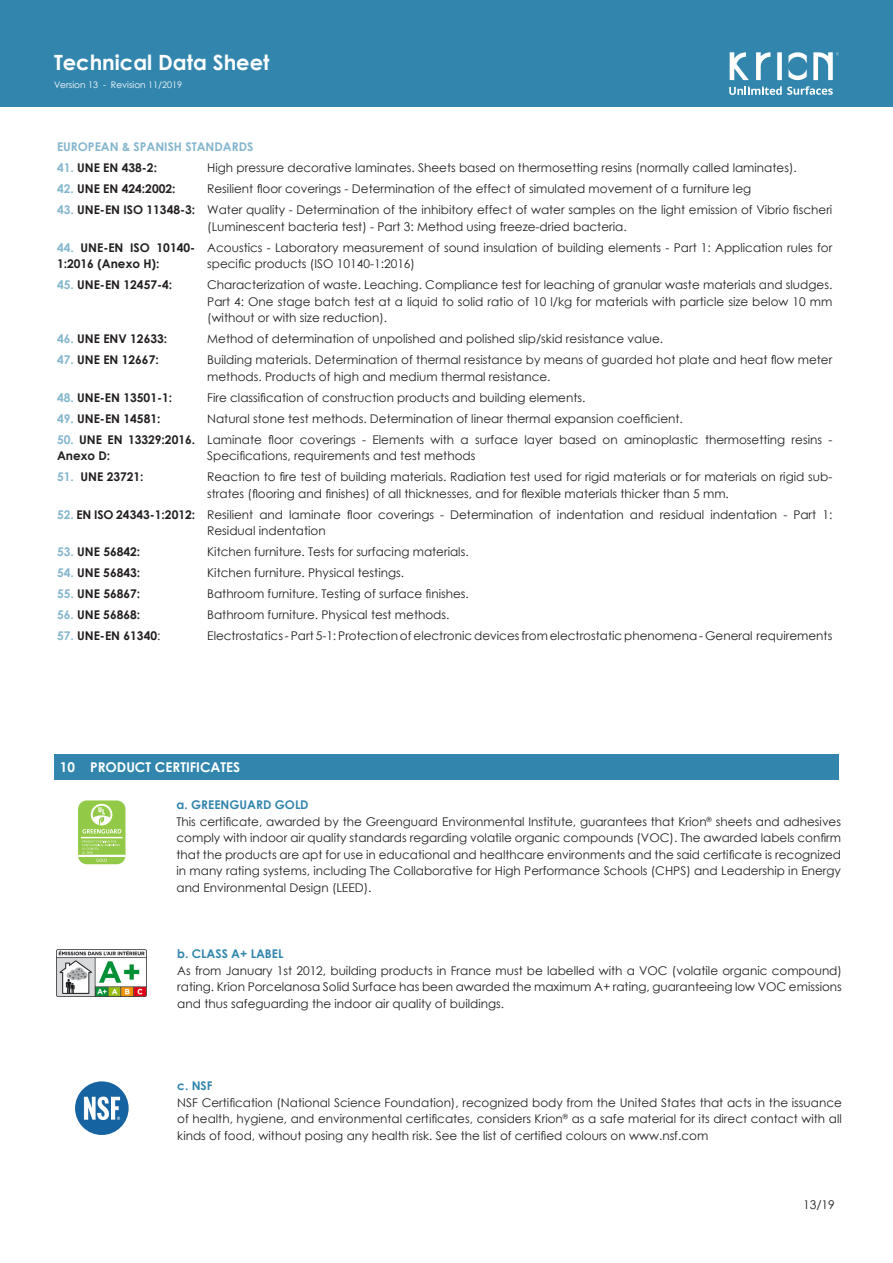
<style>
.page{position:relative;width:893px;height:1263px;background:#fff}
.page>*{position:absolute;margin:0;border:0;box-sizing:border-box;transform-origin:0 0}
.t1{font:700 21px "Century Gothic";color:#fff}
.Subtitulos_Blancos{font:700 13.5px "Century Gothic";color:#fff}
.Texto{font:12px/16.5px "Century Gothic";color:#231f20}
.Texto-2{font:700 12px/16.5px "Century Gothic";color:#231f20}
.Texto-3{font:700 12px "Century Gothic";color:#3286ae}
.Texto-4{font:700 12px "Century Gothic";color:#84b6ce}
.t2{font:9px "Century Gothic";color:#fff}
.s1{color:#84b6ce}
.s2{font-weight:400}
</style>
<div class="page">
<div style="left:0;top:0;width:893px;height:106px;background:#3286ae"></div>
<svg style="left:788px;top:52px;width:19px;height:28px"></svg>
<svg style="left:777px;top:52px;width:5px;height:28px"></svg>
<svg style="left:756px;top:52px;width:14px;height:28px"></svg>
<svg style="left:730px;top:52px;width:19px;height:28px"></svg>
<svg style="left:813px;top:52px;width:26px;height:28px"></svg>
<svg style="left:729px;top:86px;width:104px;height:9px"></svg>
<svg style="left:78px;top:800px;width:47px;height:64px"></svg>
<hr style="left:78px;top:855px;width:48px;height:2px;background:#fff">
<svg style="left:82px;top:840px;width:38px;height:22px"></svg>
<hr style="left:81px;top:837px;width:42px;height:1px;background:#fff">
<svg style="left:82px;top:804px;width:39px;height:29px"></svg>
<img style="left:57px;top:949px;width:90px;height:47px">
<div style="left:75px;top:1081px;width:54px;height:54px;background:#1663a2;border-radius:50%"></div>
<svg style="left:84px;top:1096px;width:37px;height:24px"></svg>
<div style="left:54px;top:754px;width:27px;height:26px;background:#3286ae"></div>
<div style="left:82px;top:754px;width:757px;height:26px;background:#3286ae"></div>
<h1 class="t1" style="left:54px;top:46px;width:217px">Technical Data Sheet</h1>
<p class="t2" style="left:54px;top:78px;width:130px">Version 13 - Revision 11/2019</p>
<p class="Texto-4" style="left:57px;top:138px;width:198px">EUROPEAN &amp; SPANISH STANDARDS</p>
<p class="Texto-2" style="left:57px;top:159px;width:102px"><span class="s1">41.</span> UNE EN 438-2:</p>
<p class="Texto" style="left:207px;top:159px;width:591px">High pressure decorative laminates. Sheets based on thermosetting resins (normally called laminates).</p>
<p class="Texto-2" style="left:57px;top:180px;width:120px"><span class="s1">42.</span> UNE EN 424:2002:</p>
<p class="Texto" style="left:207px;top:180px;width:545px">Resilient floor coverings - Determination of the effect of simulated movement of a furniture leg</p>
<p class="Texto-2" style="left:57px;top:201px;width:140px"><span class="s1">43.</span> UNE-EN ISO 11348-3:</p>
<p class="Texto" style="left:207px;top:201px;width:627px">Water quality - Determination of the inhibitory effect of water samples on the light emission of Vibrio fischeri (Luminescent bacteria test) - Part 3: Method using freeze-dried bacteria.</p>
<p class="Texto-2" style="left:57px;top:238px;width:140px"><span class="s1">44.</span> UNE-EN ISO 10140-<br>1:2016 (Anexo H):</p>
<p class="Texto" style="left:207px;top:239px;width:627px">Acoustics - Laboratory measurement of sound insulation of building elements - Part 1: Application rules for specific products (ISO 10140-1:2016)</p>
<p class="Texto-2" style="left:57px;top:276px;width:117px"><span class="s1">45.</span> UNE-EN 12457-4:</p>
<p class="Texto" style="left:207px;top:276px;width:627px;text-align:justify">Characterization of waste. Leaching. Compliance test for leaching of granular waste materials and sludges.<br>Part 4: One stage batch test at a liquid to solid ratio of 10 l/kg for materials with particle size below 10 mm (without or with size reduction).</p>
<p class="Texto-2" style="left:57px;top:330px;width:112px"><span class="s1">46.</span> UNE ENV 12633:</p>
<p class="Texto" style="left:207px;top:330px;width:457px">Method of determination of unpolished and polished slip/skid resistance value.</p>
<p class="Texto-2" style="left:57px;top:351px;width:103px"><span class="s1">47.</span> UNE EN 12667:</p>
<p class="Texto" style="left:207px;top:351px;width:627px">Building materials. Determination of thermal resistance by means of guarded hot plate and heat flow meter methods. Products of high and medium thermal resistance.</p>
<p class="Texto-2" style="left:57px;top:388px;width:117px"><span class="s1">48.</span> UNE-EN 13501-1:</p>
<p class="Texto" style="left:207px;top:389px;width:380px">Fire classification of construction products and building elements.</p>
<p class="Texto-2" style="left:57px;top:409px;width:105px"><span class="s1">49.</span> UNE-EN 14581:</p>
<p class="Texto" style="left:207px;top:410px;width:477px">Natural stone test methods. Determination of linear thermal expansion coefficient.</p>
<p class="Texto-2" style="left:57px;top:430px;width:140px"><span class="s1">50.</span> UNE EN 13329:2016.<br>Anexo D:</p>
<p class="Texto" style="left:207px;top:431px;width:627px">Laminate floor coverings - Elements with a surface layer based on aminoplastic thermosetting resins -<br>Specifications, requirements and test methods</p>
<p class="Texto-2" style="left:57px;top:468px;width:88px"><span class="s1">51.</span> UNE 23721:</p>
<p class="Texto" style="left:207px;top:468px;width:627px">Reaction to fire test of building materials. Radiation test used for rigid materials or for materials on rigid sub&shy;strates (flooring and finishes) of all thicknesses, and for flexible materials thicker than 5 mm.</p>
<p class="Texto-2" style="left:57px;top:505px;width:140px"><span class="s1">52.</span> EN ISO 24343-1:2012:</p>
<p class="Texto" style="left:207px;top:506px;width:627px">Resilient and laminate floor coverings - Determination of indentation and residual indentation - Part 1:<br>Residual indentation</p>
<p class="Texto-2" style="left:57px;top:543px;width:85px"><span class="s1">53.</span> UNE 56842:</p>
<p class="Texto" style="left:207px;top:543px;width:263px">Kitchen furniture. Tests for surfacing materials.</p>
<p class="Texto-2" style="left:57px;top:564px;width:85px"><span class="s1">54.</span> UNE 56843:</p>
<p class="Texto" style="left:207px;top:564px;width:198px">Kitchen furniture. Physical testings.</p>
<p class="Texto-2" style="left:57px;top:585px;width:85px"><span class="s1">55.</span> UNE 56867:</p>
<p class="Texto" style="left:207px;top:585px;width:263px">Bathroom furniture. Testing of surface finishes.</p>
<p class="Texto-2" style="left:57px;top:606px;width:85px"><span class="s1">56.</span> UNE 56868:</p>
<p class="Texto" style="left:207px;top:606px;width:244px">Bathroom furniture. Physical test methods.</p>
<p class="Texto-2" style="left:57px;top:627px;width:105px"><span class="s1">57.</span> UNE-EN 61340<span class="s2">:</span></p>
<p class="Texto" style="left:207px;top:627px;width:627px">Electrostatics - Part 5-1: Protection of electronic devices from electrostatic phenomena - General requirements</p>
<p class="Subtitulos_Blancos" style="left:60px;top:757px;width:17px">10</p>
<p class="Subtitulos_Blancos" style="left:90px;top:757px;width:152px">PRODUCT CERTIFICATES</p>
<p class="Texto-3" style="left:176px;top:796px;width:134px">a. GREENGUARD GOLD</p>
<p class="Texto" style="left:176px;top:813px;width:666px;text-align:justify">This certificate, awarded by the Greenguard Environmental Institute, guarantees that Krion<sup>®</sup> sheets and adhesives comply with indoor air quality standards regarding volatile organic compounds (VOC). The awarded labels confirm that the products are apt for use in educational and healthcare environments and the said certificate is recognized in many rating systems, including The Collaborative for High Performance Schools (CHPS) and Leadership in Energy and Environmental Design (LEED).</p>
<p class="Texto-3" style="left:177px;top:945px;width:108px">b. CLASS A+ LABEL</p>
<p class="Texto" style="left:177px;top:962px;width:666px;text-align:justify">As from January 1st 2012, building products in France must be labelled with a VOC (volatile organic compound) rating. Krion Porcelanosa Solid Surface has been awarded the maximum A+ rating, guaranteeing low VOC emissions and thus safeguarding the indoor air quality of buildings.</p>
<p class="Texto-3" style="left:177px;top:1077px;width:37px">c. NSF</p>
<p class="Texto" style="left:177px;top:1094px;width:666px;text-align:justify">NSF Certification (National Science Foundation), recognized body from the United States that acts in the issuance of health, hygiene, and environmental certificates, considers Krion<sup>®</sup> as a safe material for its direct contact with all kinds of food, without posing any health risk. See the list of certified colours on www.nsf.com</p>
<p class="Texto" style="left:803px;top:1196px;width:33px">13/19</p>
</div>
